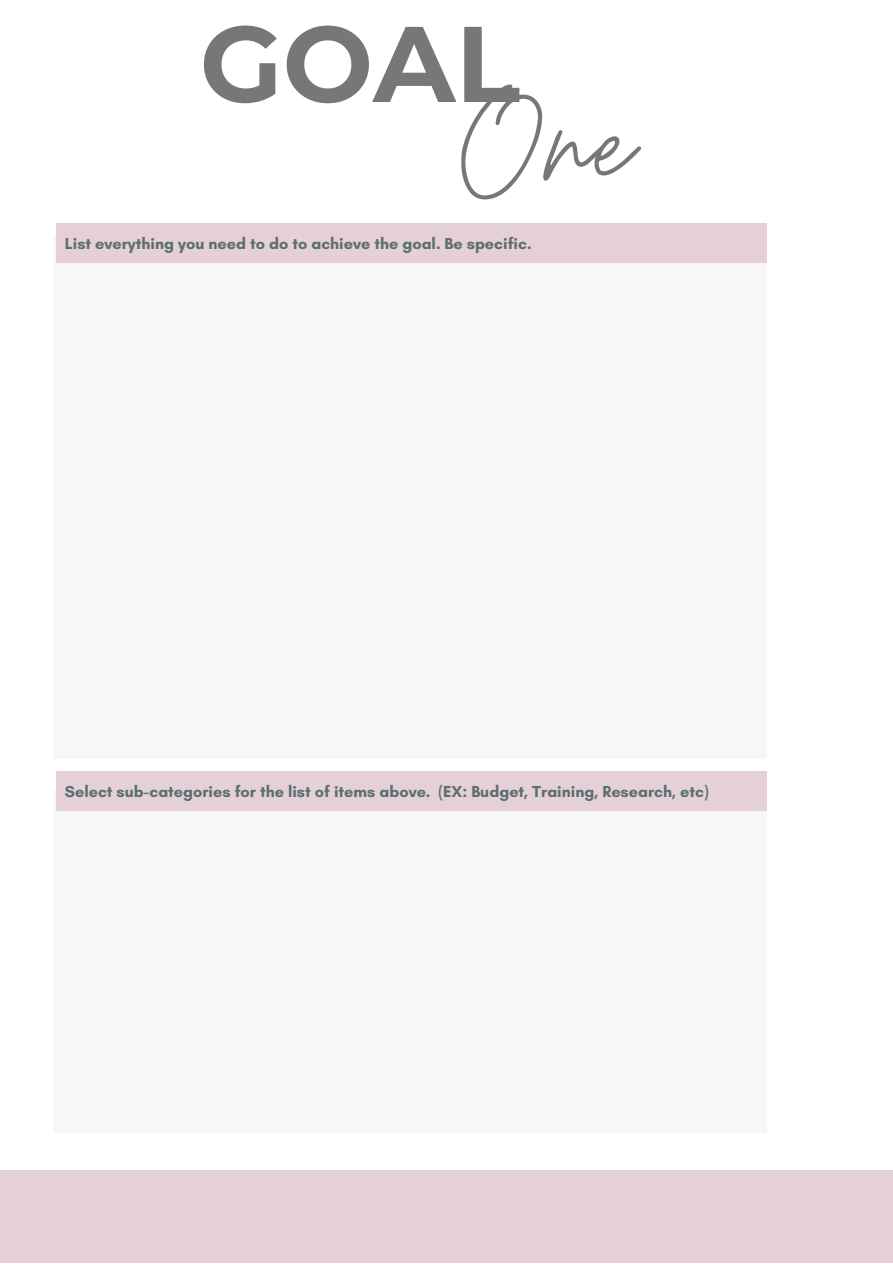
<style>
.page{position:relative;width:893px;height:1264px;background:#fff}
.page>*{position:absolute;margin:0;border:0;box-sizing:border-box;transform-origin:0 0}
.t1{font:160.95px "Moon Time";color:#777}
.t2{font:700 107.25px "Montserrat";color:#777}
.t3{font:700 16.2px "Glacial Indifference";color:#5b6e74}
</style>
<div class="page">
<div style="left:53px;top:234px;width:713px;height:524px;background:#f5f5f5"></div>
<div style="left:0;top:1170px;width:892px;height:92px;background:#e5d0d5"></div>
<div style="left:57px;top:223px;width:710px;height:39px;background:#e5d0d5"></div>
<div style="left:53px;top:790px;width:713px;height:342px;background:#f5f5f5"></div>
<div style="left:57px;top:771px;width:710px;height:39px;background:#e5d0d5"></div>
<h2 class="t2" style="left:200px;top:-2px;width:322px">GOAL</h2>
<h1 class="t1" style="left:461px;top:45px;width:173px">One</h1>
<p class="t3" style="left:65px;top:234px;width:468px">List everything you need to do to achieve the goal. Be specific.</p>
<p class="t3" style="left:65px;top:781px;width:645px">Select sub-categories for the list of items above. (EX: Budget, Training, Research, etc)</p>
</div>
